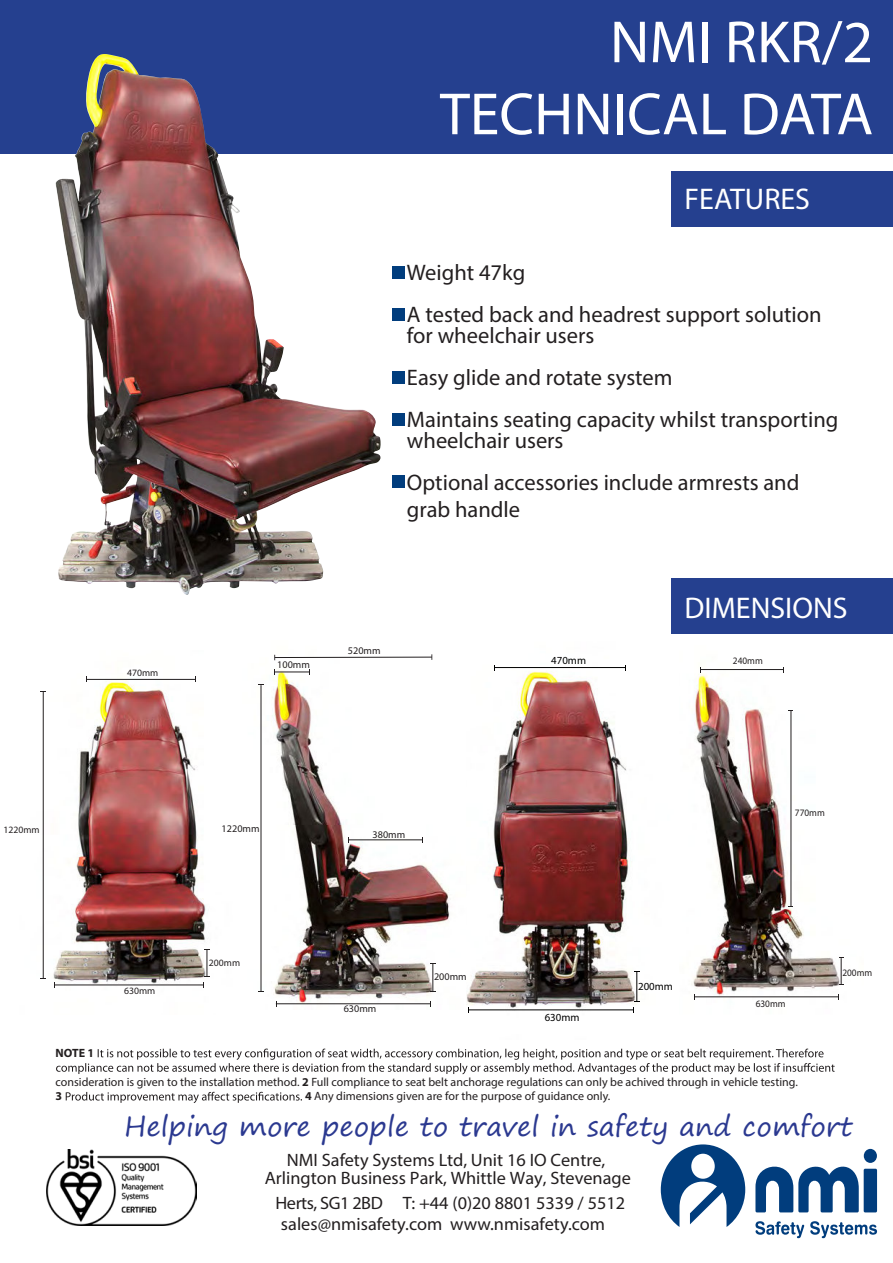
<style>
.page{position:relative;width:893px;height:1263px;background:#fff}
.page>*{position:absolute;margin:0;border:0;box-sizing:border-box;transform-origin:0 0}
.t1{font:60px/72px "Myriad Pro";color:#fff;text-align:right}
.t2{font:30px "Myriad Pro";color:#fff}
.t3{font:26.85px "Segoe Print";color:#2b3990}
.t4{font:22.5px/42px "Myriad Pro";color:#231f20}
.t5{font:18px/21.5px "Myriad Pro";color:#231f20}
.t6{font:12px/14.4px "Myriad Pro";color:#231f20}
.t7{font:700 12px "Myriad Pro";color:#231f20}
.t8{font:10.8px "Myriad Pro";color:#000}
.t9{font:10.2px "Myriad Pro";color:#231f20}
.t10{font:9.9px "Myriad Pro";color:#231f20;scale:.95 1}
.t11{font:9.75px "Myriad Pro";color:#231f20}
.s1{font-weight:700}
</style>
<div class="page">
<svg style="left:661px;top:1144px;width:84px;height:83px"></svg>
<svg style="left:755px;top:1149px;width:122px;height:63px"></svg>
<svg style="left:755px;top:1221px;width:122px;height:17px"></svg>
<div style="left:0;top:0;width:893px;height:153px;background:#25408f"></div>
<img style="left:40px;top:676px;width:166px;height:312px">
<hr style="left:43px;top:691px;width:1px;height:288px;background:#231f20">
<hr style="left:86px;top:679px;width:109px;height:1px;background:#231f20">
<hr style="left:54px;top:984px;width:150px;height:1px;background:#231f20">
<svg style="left:203px;top:949px;width:7px;height:38px"></svg>
<img style="left:258px;top:654px;width:192px;height:353px">
<hr style="left:275px;top:657px;width:157px;height:1px;background:#231f20">
<hr style="left:261px;top:685px;width:1px;height:306px;background:#231f20">
<hr style="left:276px;top:1003px;width:155px;height:1px;background:#231f20">
<hr style="left:348px;top:839px;width:75px;height:1px;background:#231f20">
<svg style="left:430px;top:963px;width:6px;height:29px"></svg>
<hr style="left:275px;top:671px;width:35px;height:1px;background:#231f20">
<svg style="left:56px;top:1048px;width:779px;height:26px"></svg>
<svg style="left:66px;top:1092px;width:236px;height:11px"></svg>
<img style="left:691px;top:670px;width:148px;height:330px">
<hr style="left:700px;top:669px;width:84px;height:1px;background:#231f20">
<hr style="left:694px;top:996px;width:144px;height:1px;background:#231f20">
<hr style="left:791px;top:710px;width:1px;height:197px;background:#231f20">
<svg style="left:839px;top:957px;width:5px;height:28px"></svg>
<img style="left:466px;top:668px;width:174px;height:343px">
<hr style="left:468px;top:1009px;width:166px;height:1px;background:#000">
<hr style="left:495px;top:667px;width:130px;height:1px;background:#000">
<hr style="left:636px;top:971px;width:1px;height:30px;background:#000">
<svg style="left:633px;top:1001px;width:7px;height:12px"></svg>
<img style="left:56px;top:54px;width:265px;height:541px">
<div style="left:672px;top:172px;width:221px;height:55px;background:#25408f"></div>
<div style="left:672px;top:579px;width:221px;height:55px;background:#25408f"></div>
<div style="left:392px;top:308px;width:13px;height:12px;background:#013d7d"></div>
<div style="left:392px;top:371px;width:13px;height:13px;background:#013d7d"></div>
<div style="left:392px;top:413px;width:13px;height:13px;background:#013d7d"></div>
<div style="left:392px;top:475px;width:13px;height:13px;background:#013d7d"></div>
<div style="left:392px;top:266px;width:13px;height:13px;background:#013d7d"></div>
<img style="left:46px;top:1149px;width:150px;height:77px">
<p class="t11" style="left:127px;top:668px;width:33px">470mm</p>
<p class="t9" style="left:277px;top:661px;width:34px">100mm</p>
<h1 class="t1" style="left:440px;top:11px;width:435px">NMI RKR/2<br>TECHNICAL DATA</h1>
<h2 class="t2" style="left:685px;top:187px;width:127px">FEATURES</h2>
<p class="t4" style="left:407px;top:253px;width:416px">Weight 47kg<br>A tested back and headrest support solution</p>
<p class="t4" style="left:407px;top:316px;width:433px">for wheelchair users<br>Easy glide and rotate system<br>Maintains seating capacity whilst transporting</p>
<p class="t4" style="left:407px;top:421px;width:394px">wheelchair users<br>Optional accessories include armrests and</p>
<p class="t4" style="left:407px;top:490px;width:115px">grab handle</p>
<p class="t9" style="left:348px;top:647px;width:34px">520mm</p>
<p class="t8" style="left:551px;top:656px;width:36px">470mm</p>
<h2 class="t2" style="left:685px;top:596px;width:164px">DIMENSIONS</h2>
<p class="t10" style="left:733px;top:656px;width:33px">240mm</p>
<p class="t11" style="left:3px;top:826px;width:38px">1220mm</p>
<p class="t9" style="left:222px;top:824px;width:39px">1220mm</p>
<p class="t9" style="left:373px;top:831px;width:34px">380mm</p>
<p class="t10" style="left:795px;top:809px;width:33px">770mm</p>
<p class="t11" style="left:124px;top:987px;width:33px">630mm</p>
<p class="t11" style="left:209px;top:959px;width:33px">200mm</p>
<p class="t9" style="left:344px;top:1004px;width:34px">630mm</p>
<p class="t9" style="left:434px;top:973px;width:34px">200mm</p>
<p class="t8" style="left:545px;top:1013px;width:36px">630mm</p>
<p class="t8" style="left:638px;top:983px;width:36px">200mm</p>
<p class="t10" style="left:756px;top:1000px;width:33px">630mm</p>
<p class="t7" style="left:56px;top:1046px;width:40px">NOTE 1</p>
<p class="t6" style="left:56px;top:1076px;width:744px">consideration is given to the installation method. <span class="s1">2</span> Full compliance to seat belt anchorage regulations can only be achived through in vehicle testing.<br><span class="s1">3</span></p>
<p class="t6" style="left:305px;top:1090px;width:307px"><span class="s1">4</span> Any dimensions given are for the purpose of guidance only.</p>
<p class="t10" style="left:842px;top:969px;width:33px">200mm</p>
<p class="t3" style="left:124px;top:1113px;width:730px">Helping more people to travel in safety and comfort</p>
<p class="t5" style="left:287px;top:1150px;width:320px">NMI Safety Systems Ltd, Unit 16 IO Centre,</p>
<p class="t5" style="left:281px;top:1193px;width:346px;text-indent:-5px">Herts, SG1 2BD T: +44 (0)20 8801 5339 / 5512 sales@nmisafety.com www.nmisafety.com</p>
<p class="t5" style="left:265px;top:1168px;width:368px">Arlington Business Park, Whittle Way, Stevenage</p>
</div>
